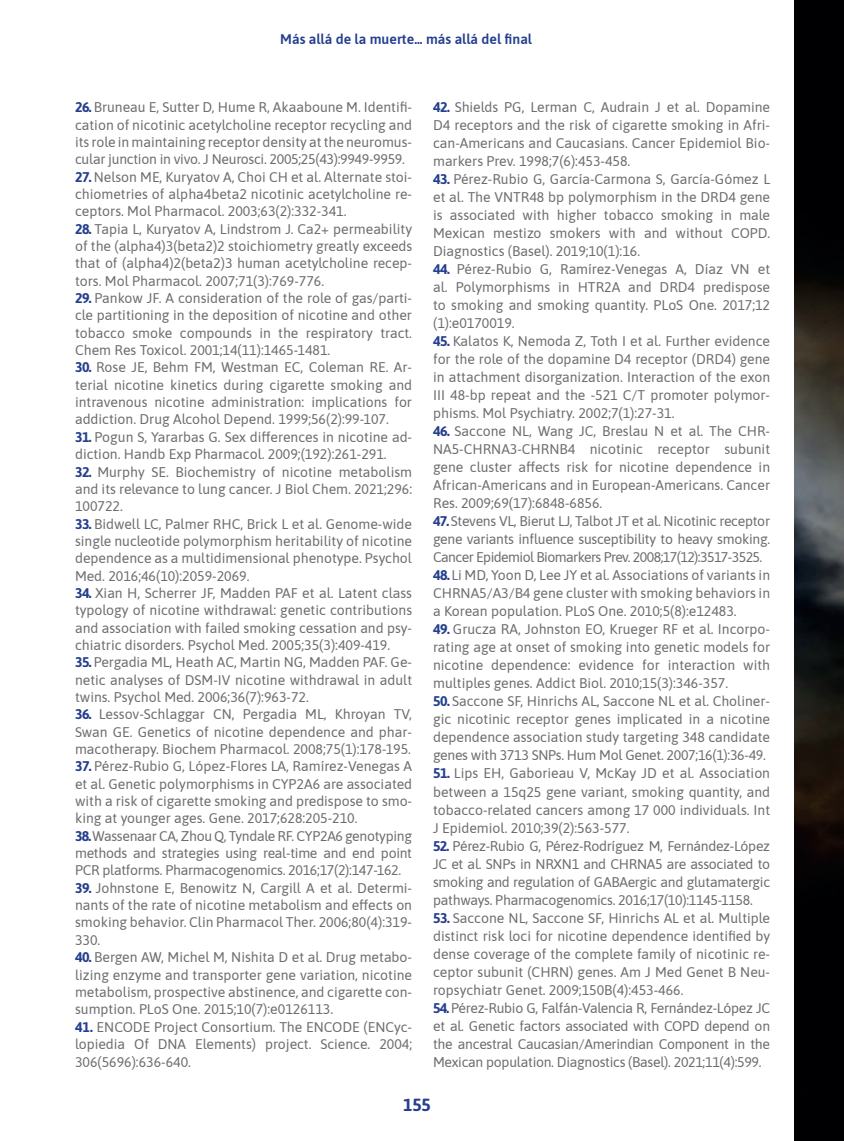
<style>
.page{position:relative;width:844px;height:1141px;background:#fff}
.page>*{position:absolute;margin:0;border:0;box-sizing:border-box;transform-origin:0 0}
.t1{font:700 17.5px "Asap";color:#253f8e}
.bibliografias{font:14px/18px "Asap";color:#6c6d70;text-align:justify}
.t2{font:600 14px "Asap";color:#253f8e}
.s1{font-weight:700;color:#253f8e}
</style>
<div class="page">
<img style="left:794px;top:0;width:49px;height:1141px">
<p class="t2" style="left:280px;top:30px;width:253px">Más allá de la muerte... más allá del final</p>
<p class="bibliografias" style="left:75px;top:98px;width:338px;line-height:17.3px"><span class="s1">26.</span> Bruneau E, Sutter D, Hume R, Akaaboune M. Identifi&shy;cation of nicotinic acetylcholine receptor recycling and its role in maintaining receptor density at the neuromus&shy;cular junction in vivo. J Neurosci. 2005;25(43):9949-9959.</p>
<p class="bibliografias" style="left:75px;top:167px;width:338px;line-height:17.3px"><span class="s1">27.</span> Nelson ME, Kuryatov A, Choi CH et al. Alternate stoi&shy;chiometries of alpha4beta2 nicotinic acetylcholine re&shy;ceptors. Mol Pharmacol. 2003;63(2):332-341.</p>
<p class="bibliografias" style="left:75px;top:219px;width:338px;line-height:17.3px"><span class="s1">28.</span> Tapia L, Kuryatov A, Lindstrom J. Ca2+ permeability of the (alpha4)3(beta2)2 stoichiometry greatly exceeds that of (alpha4)2(beta2)3 human acetylcholine recep&shy;tors. Mol Pharmacol. 2007;71(3):769-776.</p>
<p class="bibliografias" style="left:75px;top:289px;width:338px;line-height:17.3px"><span class="s1">29.</span> Pankow JF. A consideration of the role of gas/parti&shy;cle partitioning in the deposition of nicotine and other tobacco smoke compounds in the respiratory tract.<br>Chem Res Toxicol. 2001;14(11):1465-1481.</p>
<p class="bibliografias" style="left:75px;top:358px;width:338px;line-height:17.3px"><span class="s1">30.</span> Rose JE, Behm FM, Westman EC, Coleman RE. Ar&shy;terial nicotine kinetics during cigarette smoking and intravenous nicotine administration: implications for addiction. Drug Alcohol Depend. 1999;56(2):99-107.</p>
<p class="bibliografias" style="left:75px;top:428px;width:338px;line-height:17.3px"><span class="s1">31.</span> Pogun S, Yararbas G. Sex differences in nicotine ad&shy;diction. Handb Exp Pharmacol. 2009;(192):261-291.</p>
<p class="bibliografias" style="left:75px;top:462px;width:338px;line-height:17.3px"><span class="s1">32.</span> Murphy SE. Biochemistry of nicotine metabolism and its relevance to lung cancer. J Biol Chem. 2021;296:<br>100722.</p>
<p class="bibliografias" style="left:75px;top:514px;width:338px;line-height:17.3px"><span class="s1">33.</span> Bidwell LC, Palmer RHC, Brick L et al. Genome-wide single nucleotide polymorphism heritability of nicotine dependence as a multidimensional phenotype. Psychol Med. 2016;46(10):2059-2069.</p>
<p class="bibliografias" style="left:75px;top:584px;width:338px;line-height:17.3px"><span class="s1">34.</span> Xian H, Scherrer JF, Madden PAF et al. Latent class typology of nicotine withdrawal: genetic contributions and association with failed smoking cessation and psy&shy;chiatric disorders. Psychol Med. 2005;35(3):409-419.</p>
<p class="bibliografias" style="left:75px;top:653px;width:338px;line-height:17.3px"><span class="s1">35.</span> Pergadia ML, Heath AC, Martin NG, Madden PAF. Ge&shy;netic analyses of DSM-IV nicotine withdrawal in adult twins. Psychol Med. 2006;36(7):963-72.</p>
<p class="bibliografias" style="left:75px;top:705px;width:338px;line-height:17.3px"><span class="s1">36.</span> Lessov-Schlaggar CN, Pergadia ML, Khroyan TV, Swan GE. Genetics of nicotine dependence and phar&shy;macotherapy. Biochem Pharmacol. 2008;75(1):178-195.</p>
<p class="bibliografias" style="left:75px;top:757px;width:338px;line-height:17.3px"><span class="s1">37.</span> Pérez-Rubio G, López-Flores LA, Ramírez-Venegas A et al. Genetic polymorphisms in CYP2A6 are associated with a risk of cigarette smoking and predispose to smo&shy;king at younger ages. Gene. 2017;628:205-210.</p>
<p class="bibliografias" style="left:75px;top:826px;width:338px;line-height:17.3px"><span class="s1">38.</span> Wassenaar CA, Zhou Q, Tyndale RF. CYP2A6 genotyping methods and strategies using real-time and end point PCR platforms. Pharmacogenomics. 2016;17(2):147-162.</p>
<p class="bibliografias" style="left:75px;top:878px;width:338px;line-height:17.3px"><span class="s1">39.</span> Johnstone E, Benowitz N, Cargill A et al. Determi&shy;nants of the rate of nicotine metabolism and effects on smoking behavior. Clin Pharmacol Ther. 2006;80(4):319- 330.</p>
<p class="bibliografias" style="left:75px;top:948px;width:338px;line-height:17.3px"><span class="s1">40.</span> Bergen AW, Michel M, Nishita D et al. Drug metabo&shy;lizing enzyme and transporter gene variation, nicotine metabolism, prospective abstinence, and cigarette con&shy;sumption. PLoS One. 2015;10(7):e0126113.</p>
<p class="bibliografias" style="left:75px;top:1017px;width:338px;line-height:17.5px"><span class="s1">41.</span> ENCODE Project Consortium. The ENCODE (ENCyc&shy;lopiedia Of DNA Elements) project. Science. 2004; 306(5696):636-640.</p>
<p class="bibliografias" style="left:433px;top:98px;width:338px"><span class="s1">42.</span> Shields PG, Lerman C, Audrain J et al. Dopamine D4 receptors and the risk of cigarette smoking in Afri&shy;can-Americans and Caucasians. Cancer Epidemiol Bio&shy;markers Prev. 1998;7(6):453-458.</p>
<p class="bibliografias" style="left:433px;top:170px;width:338px"><span class="s1">43.</span> Pérez-Rubio G, García-Carmona S, García-Gómez L et al. The VNTR48 bp polymorphism in the DRD4 gene is associated with higher tobacco smoking in male Mexican mestizo smokers with and without COPD.<br>Diagnostics (Basel). 2019;10(1):16.</p>
<p class="bibliografias" style="left:433px;top:260px;width:338px"><span class="s1">44.</span> Pérez-Rubio G, Ramírez-Venegas A, Díaz VN et al. Polymorphisms in HTR2A and DRD4 predispose to smoking and smoking quantity. PLoS One. 2017;12 (1):e0170019.</p>
<p class="bibliografias" style="left:433px;top:332px;width:338px"><span class="s1">45.</span> Kalatos K, Nemoda Z, Toth I et al. Further evidence for the role of the dopamine D4 receptor (DRD4) gene in attachment disorganization. Interaction of the exon III 48-bp repeat and the -521 C/T promoter polymor&shy;phisms. Mol Psychiatry. 2002;7(1):27-31.</p>
<p class="bibliografias" style="left:433px;top:422px;width:338px"><span class="s1">46.</span> Saccone NL, Wang JC, Breslau N et al. The CHR-NA5-CHRNA3-CHRNB4 nicotinic receptor subunit gene cluster affects risk for nicotine dependence in African-Americans and in European-Americans. Cancer Res. 2009;69(17):6848-6856.</p>
<p class="bibliografias" style="left:433px;top:512px;width:338px"><span class="s1">47.</span> Stevens VL, Bierut LJ, Talbot JT et al. Nicotinic receptor gene variants influence susceptibility to heavy smoking.<br>Cancer Epidemiol Biomarkers Prev. 2008;17(12):3517-3525.</p>
<p class="bibliografias" style="left:433px;top:566px;width:338px"><span class="s1">48.</span> Li MD, Yoon D, Lee JY et al. Associations of variants in CHRNA5/A3/B4 gene cluster with smoking behaviors in a Korean population. PLoS One. 2010;5(8):e12483.</p>
<p class="bibliografias" style="left:433px;top:620px;width:338px"><span class="s1">49.</span> Grucza RA, Johnston EO, Krueger RF et al. Incorpo&shy;rating age at onset of smoking into genetic models for nicotine dependence: evidence for interaction with multiples genes. Addict Biol. 2010;15(3):346-357.</p>
<p class="bibliografias" style="left:433px;top:692px;width:338px"><span class="s1">50.</span> Saccone SF, Hinrichs AL, Saccone NL et al. Choliner&shy;gic nicotinic receptor genes implicated in a nicotine dependence association study targeting 348 candidate genes with 3713 SNPs. Hum Mol Genet. 2007;16(1):36-49.</p>
<p class="bibliografias" style="left:433px;top:764px;width:338px"><span class="s1">51.</span> Lips EH, Gaborieau V, McKay JD et al. Association between a 15q25 gene variant, smoking quantity, and tobacco-related cancers among 17 000 individuals. Int J Epidemiol. 2010;39(2):563-577.</p>
<p class="bibliografias" style="left:433px;top:836px;width:338px"><span class="s1">52.</span> Pérez-Rubio G, Pérez-Rodríguez M, Fernández-López JC et al. SNPs in NRXN1 and CHRNA5 are associated to smoking and regulation of GABAergic and glutamatergic pathways. Pharmacogenomics. 2016;17(10):1145-1158.</p>
<p class="bibliografias" style="left:433px;top:908px;width:338px"><span class="s1">53.</span> Saccone NL, Saccone SF, Hinrichs AL et al. Multiple distinct risk loci for nicotine dependence identified by dense coverage of the complete family of nicotinic re&shy;ceptor subunit (CHRN) genes. Am J Med Genet B Neu&shy;ropsychiatr Genet. 2009;150B(4):453-466.</p>
<p class="bibliografias" style="left:433px;top:998px;width:338px"><span class="s1">54.</span> Pérez-Rubio G, Falfán-Valencia R, Fernández-López JC et al. Genetic factors associated with COPD depend on the ancestral Caucasian/Amerindian Component in the Mexican population. Diagnostics (Basel). 2021;11(4):599.</p>
<p class="t1" style="left:403px;top:1093px;width:29px">155</p>
</div>
